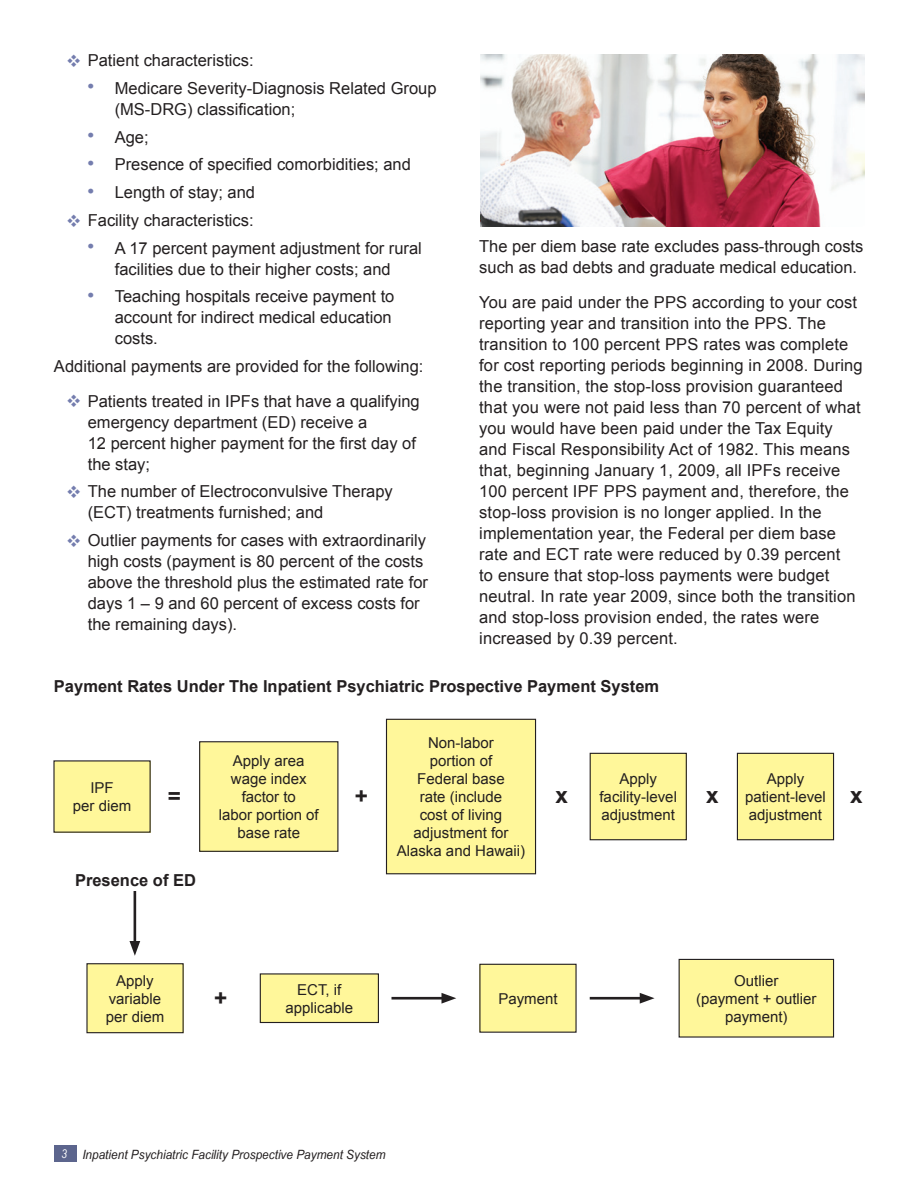
<style>
.page{position:relative;width:918px;height:1188px;background:#fff}
.page>*{position:absolute;margin:0;border:0;box-sizing:border-box;transform-origin:0 0}
.t1{font:700 22.5px "Arial";color:#231f20}
.t2{font:16.5px/21px "Arial";color:#231f20}
.t3{font:700 16.5px "Arial";color:#231f20}
.t4{font:15px/18px "Arial";color:#231f20;text-align:center}
.t5{font:italic 12.75px "Arial Narrow";color:#231f20;scale:1.13 1}
.s1{font-weight:700;font-size:17.25px;color:#747dae}
.s2{font-size:12px;color:#fff}
</style>
<div class="page">
<div style="left:54px;top:1145px;width:22px;height:17px;background:#5c658d"></div>
<hr style="left:392px;top:997px;width:54px;height:3px;background:#231f20">
<svg style="left:442px;top:993px;width:14px;height:11px"></svg>
<hr style="left:590px;top:997px;width:55px;height:3px;background:#231f20">
<svg style="left:640px;top:993px;width:15px;height:11px"></svg>
<hr style="left:134px;top:891px;width:2px;height:55px;background:#231f20">
<svg style="left:129px;top:941px;width:11px;height:15px"></svg>
<div style="left:54px;top:761px;width:96px;height:71px;background:#fff79a"></div>
<div style="left:200px;top:742px;width:138px;height:109px;background:#fff79a"></div>
<div style="left:199px;top:741px;width:139px;height:111px;border:1px solid #231f20"></div>
<div style="left:387px;top:719px;width:149px;height:155px;background:#fff79a"></div>
<div style="left:386px;top:719px;width:150px;height:155px;border:1px solid #231f20"></div>
<div style="left:590px;top:753px;width:96px;height:87px;background:#fff79a"></div>
<div style="left:590px;top:753px;width:97px;height:87px;border:1px solid #231f20"></div>
<div style="left:737px;top:753px;width:97px;height:87px;background:#fff79a"></div>
<div style="left:737px;top:753px;width:97px;height:87px;border:1px solid #231f20"></div>
<div style="left:87px;top:964px;width:96px;height:69px;background:#fff79a"></div>
<div style="left:86px;top:963px;width:98px;height:70px;border:1px solid #231f20"></div>
<div style="left:260px;top:974px;width:118px;height:48px;background:#fff79a"></div>
<div style="left:260px;top:973px;width:119px;height:50px;border:1px solid #231f20"></div>
<div style="left:480px;top:964px;width:96px;height:68px;background:#fff79a"></div>
<div style="left:479px;top:964px;width:98px;height:69px;border:1px solid #231f20"></div>
<div style="left:679px;top:959px;width:155px;height:78px;background:#fff79a"></div>
<div style="left:679px;top:959px;width:155px;height:79px;border:1px solid #231f20"></div>
<img style="left:480px;top:54px;width:384px;height:173px">
<p class="t2" style="left:88px;top:50px;width:167px">Patient characteristics:</p>
<p class="t2" style="left:115px;top:78px;width:323px;text-indent:-27px"><span class="s1">•</span> Medicare Severity-Diagnosis Related Group (MS-DRG) classification;</p>
<p class="t2" style="left:88px;top:126px;width:62px"><span class="s1">•</span> Age;</p>
<p class="t2" style="left:88px;top:154px;width:325px"><span class="s1">•</span> Presence of specified comorbidities; and</p>
<p class="t2" style="left:88px;top:182px;width:169px"><span class="s1">•</span> Length of stay; and</p>
<p class="t2" style="left:88px;top:210px;width:167px">Facility characteristics:</p>
<p class="t2" style="left:88px;top:237px;width:336px;text-align:center"><span class="s1">•</span> A 17 percent payment adjustment for rural facilities due to their higher costs; and</p>
<p class="t2" style="left:115px;top:286px;width:281px;text-indent:-27px"><span class="s1">•</span> Teaching hospitals receive payment to account for indirect medical education costs.</p>
<p class="t2" style="left:54px;top:356px;width:371px">Additional payments are provided for the following:</p>
<p class="t2" style="left:88px;top:390px;width:334px">Patients treated in IPFs that have a qualifying emergency department (ED) receive a<br>12 percent higher payment for the first day of the stay;</p>
<p class="t2" style="left:88px;top:481px;width:307px">The number of Electroconvulsive Therapy (ECT) treatments furnished; and</p>
<p class="t2" style="left:88px;top:530px;width:342px">Outlier payments for cases with extraordinarily high costs (payment is 80 percent of the costs above the threshold plus the estimated rate for days 1 – 9 and 60 percent of excess costs for the remaining days).</p>
<p class="t2" style="left:479px;top:236px;width:386px">The per diem base rate excludes pass-through costs such as bad debts and graduate medical education.</p>
<p class="t2" style="left:479px;top:292px;width:385px">You are paid under the PPS according to your cost reporting year and transition into the PPS. The transition to 100 percent PPS rates was complete for cost reporting periods beginning in 2008. During the transition, the stop-loss provision guaranteed that you were not paid less than 70 percent of what you would have been paid under the Tax Equity and Fiscal Responsibility Act of 1982. This means that, beginning January 1, 2009, all IPFs receive 100 percent IPF PPS payment and, therefore, the stop-loss provision is no longer applied. In the implementation year, the Federal per diem base rate and ECT rate were reduced by 0.39 percent<br>to ensure that stop-loss payments were budget neutral. In rate year 2009, since both the transition and stop-loss provision ended, the rates were increased by 0.39 percent.</p>
<p class="t3" style="left:54px;top:676px;width:607px">Payment Rates Under The Inpatient Psychiatric Prospective Payment System</p>
<p class="t4" style="left:73px;top:779px;width:60px">IPF<br>per diem</p>
<p class="t4" style="left:397px;top:734px;width:130px">Non-labor<br>portion of<br>Federal base<br>rate (include<br>cost of living adjustment for<br>Alaska and Hawaii)</p>
<p class="t4" style="left:219px;top:752px;width:102px">Apply area wage index factor to<br>labor portion of base rate</p>
<p class="t4" style="left:599px;top:770px;width:79px">Apply facility-level adjustment</p>
<p class="t4" style="left:745px;top:770px;width:82px">Apply patient-level adjustment</p>
<h1 class="t1" style="left:168px;top:781px;width:15px">=</h1>
<h1 class="t1" style="left:355px;top:781px;width:15px">+</h1>
<h1 class="t1" style="left:556px;top:780px;width:14px">x</h1>
<h1 class="t1" style="left:706px;top:780px;width:14px">x</h1>
<h1 class="t1" style="left:850px;top:780px;width:14px">x</h1>
<p class="t3" style="left:75px;top:869px;width:123px">Presence of ED</p>
<p class="t4" style="left:106px;top:972px;width:60px">Apply variable per diem</p>
<p class="t4" style="left:286px;top:981px;width:69px">ECT, if applicable</p>
<p class="t4" style="left:498px;top:990px;width:61px">Payment</p>
<h1 class="t1" style="left:214px;top:983px;width:15px">+</h1>
<p class="t5" style="left:61px;top:1145px;width:288px"><span class="s2">3</span> Inpatient Psychiatric Facility Prospective Payment System</p>
<p class="t4" style="left:696px;top:972px;width:122px">Outlier<br>(payment + outlier payment)</p>
</div>
